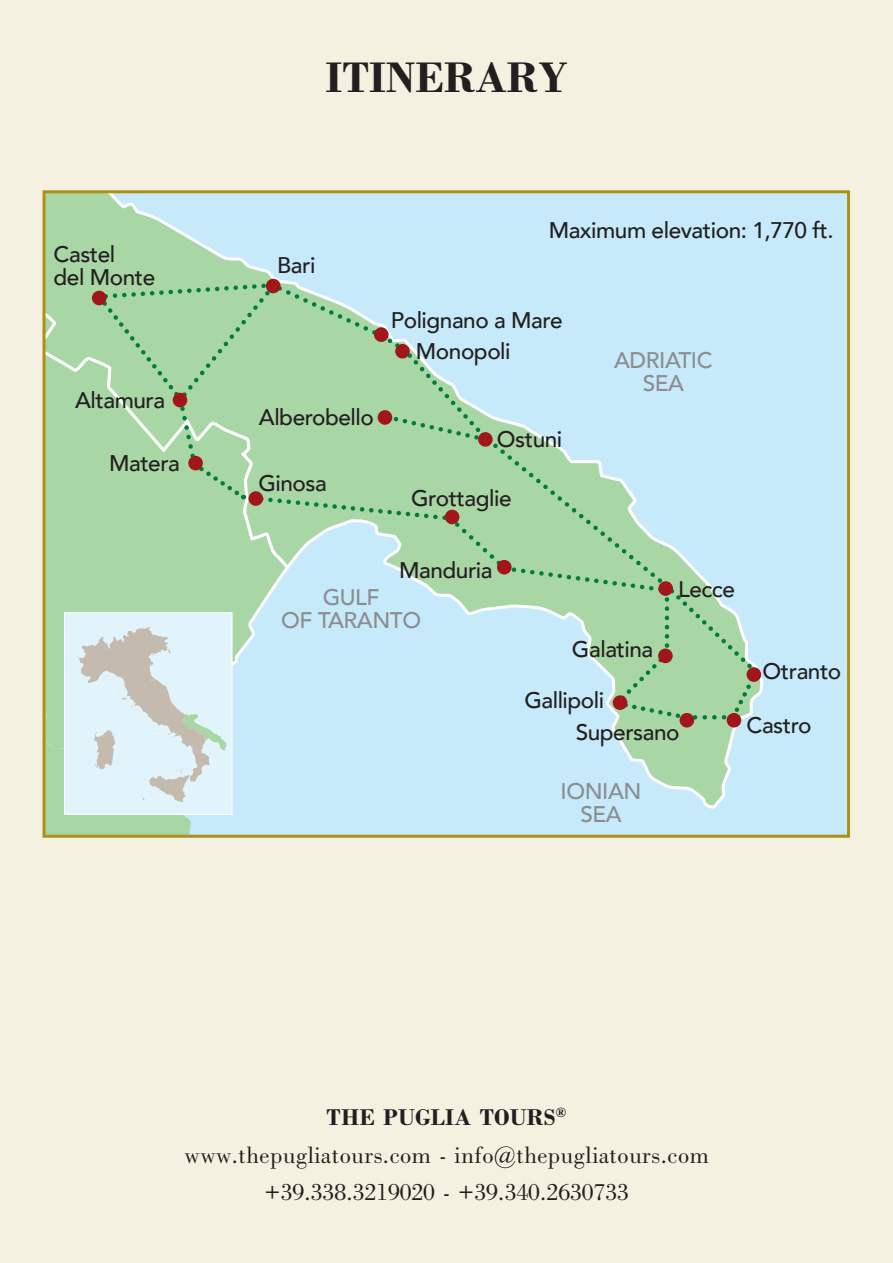
<style>
.page{position:relative;width:893px;height:1263px;background:#f5f1e1}
.page>*{position:absolute;margin:0;border:0;box-sizing:border-box;transform-origin:0 0}
.t1{font:700 45px "M Bodoni";color:#231f20}
.t2{font:24px "M Bodoni";letter-spacing:.01em;color:#231f20}
.t3{font:700 24px "M Bodoni";letter-spacing:.01em;color:#231f20}
.t4{font:500 22.5px "Avenir";letter-spacing:-.02em;color:#231f20}
.t5{font:500 22.5px "Avenir";letter-spacing:-.02em;color:#8b8d90}
</style>
<div class="page">
<div style="left:44px;top:192px;width:804px;height:644px;background:#c6eafa"></div>
<div style="left:47px;top:809px;width:144px;height:25px;background:#a9d6a5"></div>
<svg style="left:47px;top:194px;width:717px;height:615px"></svg>
<div style="left:43px;top:190px;width:807px;height:648px;border:3px solid #ac901b"></div>
<div style="left:64px;top:612px;width:168px;height:203px;background:#e1f4fc;border:1px solid #fff"></div>
<svg style="left:79px;top:281px;width:681px;height:540px"></svg>
<div style="left:266px;top:279px;width:14px;height:14px;background:#a01619;border-radius:50%"></div>
<div style="left:374px;top:327px;width:15px;height:15px;background:#a01619;border-radius:50%"></div>
<div style="left:395px;top:344px;width:15px;height:14px;background:#a01619;border-radius:50%"></div>
<div style="left:478px;top:432px;width:15px;height:15px;background:#a01619;border-radius:50%"></div>
<div style="left:658px;top:581px;width:15px;height:15px;background:#a01619;border-radius:50%"></div>
<div style="left:747px;top:667px;width:14px;height:15px;background:#a01619;border-radius:50%"></div>
<div style="left:727px;top:713px;width:14px;height:14px;background:#a01619;border-radius:50%"></div>
<div style="left:680px;top:713px;width:14px;height:14px;background:#a01619;border-radius:50%"></div>
<div style="left:92px;top:291px;width:15px;height:14px;background:#a01619;border-radius:50%"></div>
<div style="left:173px;top:393px;width:14px;height:14px;background:#a01619;border-radius:50%"></div>
<div style="left:188px;top:456px;width:15px;height:14px;background:#a01619;border-radius:50%"></div>
<div style="left:249px;top:491px;width:14px;height:15px;background:#a01619;border-radius:50%"></div>
<div style="left:445px;top:510px;width:14px;height:14px;background:#a01619;border-radius:50%"></div>
<div style="left:497px;top:560px;width:15px;height:14px;background:#a01619;border-radius:50%"></div>
<div style="left:658px;top:649px;width:15px;height:14px;background:#a01619;border-radius:50%"></div>
<div style="left:613px;top:695px;width:14px;height:15px;background:#a01619;border-radius:50%"></div>
<div style="left:378px;top:410px;width:14px;height:15px;background:#a01619;border-radius:50%"></div>
<p class="t1" style="left:325px;top:53px;width:243px">ITINERARY</p>
<p class="t4" style="left:54px;top:235px;width:63px">Castel</p>
<p class="t4" style="left:54px;top:257px;width:103px">del Monte</p>
<p class="t4" style="left:75px;top:381px;width:92px">Altamura</p>
<p class="t4" style="left:109px;top:444px;width:72px">Matera</p>
<p class="t4" style="left:277px;top:246px;width:40px">Bari</p>
<p class="t4" style="left:259px;top:398px;width:117px">Alberobello</p>
<p class="t4" style="left:258px;top:464px;width:70px">Ginosa</p>
<p class="t4" style="left:549px;top:210px;width:287px">Maximum elevation: 1,770 ft.</p>
<p class="t4" style="left:391px;top:301px;width:173px">Polignano a Mare</p>
<p class="t4" style="left:416px;top:332px;width:96px">Monopoli</p>
<p class="t4" style="left:497px;top:420px;width:67px">Ostuni</p>
<p class="t4" style="left:411px;top:478px;width:102px">Grottaglie</p>
<p class="t5" style="left:614px;top:341px;width:100px">ADRIATIC</p>
<p class="t5" style="left:643px;top:363px;width:43px">SEA</p>
<p class="t4" style="left:399px;top:551px;width:95px">Manduria</p>
<p class="t5" style="left:323px;top:578px;width:58px">GULF</p>
<p class="t5" style="left:281px;top:600px;width:142px">OF TARANTO</p>
<p class="t4" style="left:678px;top:570px;width:58px">Lecce</p>
<p class="t4" style="left:572px;top:629px;width:83px">Galatina</p>
<p class="t4" style="left:524px;top:680px;width:81px">Gallipoli</p>
<p class="t4" style="left:576px;top:712px;width:105px">Supersano</p>
<p class="t5" style="left:561px;top:772px;width:82px">IONIAN</p>
<p class="t5" style="left:580px;top:794px;width:43px">SEA</p>
<p class="t4" style="left:763px;top:651px;width:80px">Otranto</p>
<p class="t4" style="left:747px;top:705px;width:67px">Castro</p>
<p class="t3" style="left:327px;top:1104px;width:241px">THE PUGLIA TOURS<sup>®</sup></p>
<p class="t2" style="left:184px;top:1141px;width:526px">www.thepugliatours.com - info@thepugliatours.com</p>
<p class="t2" style="left:264px;top:1178px;width:366px">+39.338.3219020 - +39.340.2630733</p>
</div>
